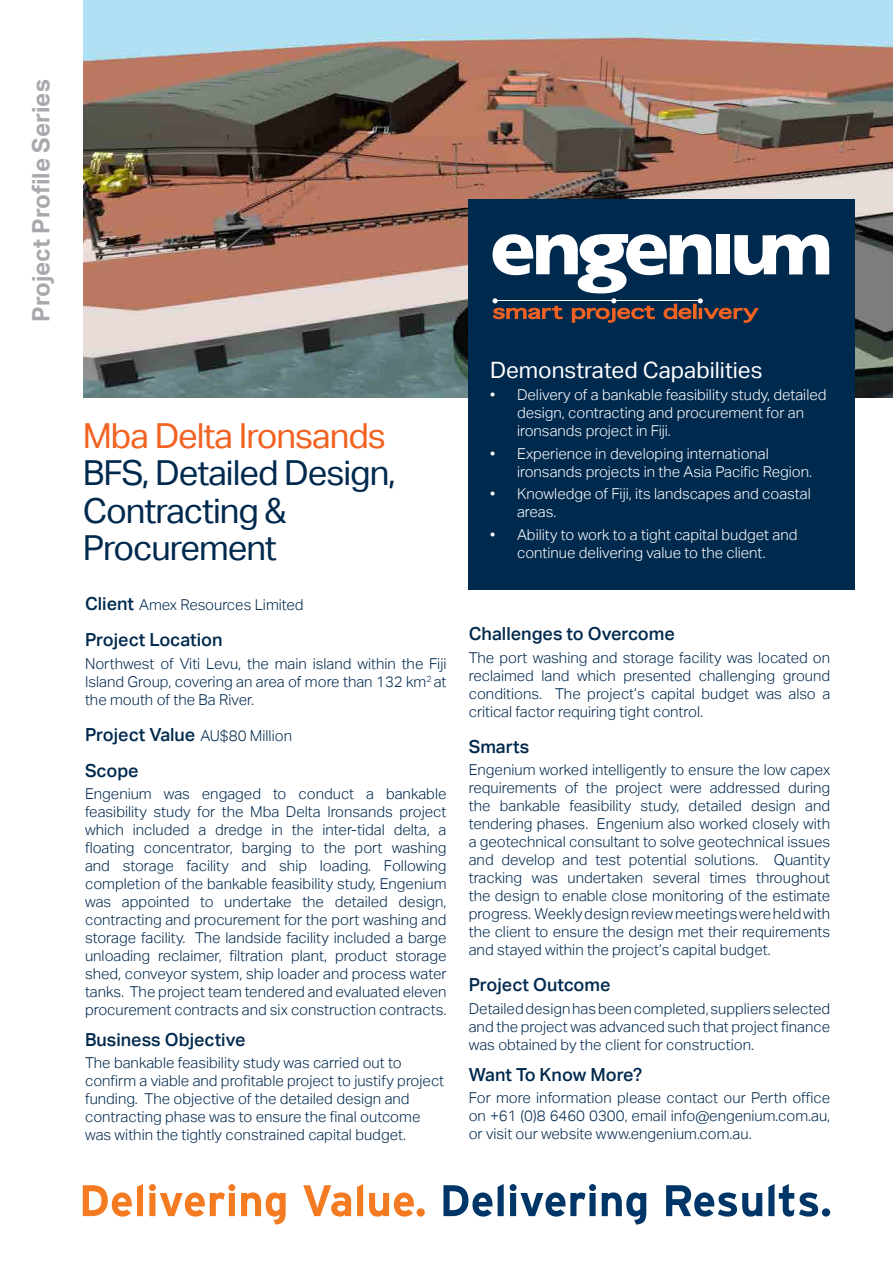
<style>
.page{position:relative;width:893px;height:1263px;background:#fff}
.page>*{position:absolute;margin:0;border:0;box-sizing:border-box;transform-origin:0 0}
.t1{font:34.5px "Aktiv Grotesk";letter-spacing:-.03em;color:#00294e}
.t2{font:34.5px "Aktiv Grotesk";letter-spacing:-.03em;color:#f26221}
.t3{font:700 24px "Aktiv Grotesk";color:#a8a9ad}
.t4{font:22.5px "Aktiv Grotesk";color:#fff}
.t5{font:500 18px "Aktiv Grotesk";color:#00294e}
.t6{font:300 15px/18px "Aktiv Grotesk";color:#00294e;text-align:justify}
.t7{font:300 15px/18px "Aktiv Grotesk";color:#fff}
.s1{font-weight:500;font-size:18px}
.s2{font-weight:300;font-size:15px}
</style>
<div class="page">
<img style="left:83px;top:1px;width:810px;height:396px">
<div style="left:468px;top:199px;width:387px;height:391px;background:#00294e"></div>
<svg style="left:492px;top:234px;width:337px;height:89px"></svg>
<svg style="left:443px;top:1184px;width:387px;height:40px"></svg>
<svg style="left:83px;top:1184px;width:342px;height:40px"></svg>
<p class="t3" style="left:27px;top:321px;width:244px;rotate:-90deg">Project Profile Series</p>
<p class="t2" style="left:83px;top:416px;width:305px">Mba Delta Ironsands</p>
<p class="t1" style="left:83px;top:453px;width:315px">BFS, Detailed Design,</p>
<p class="t1" style="left:83px;top:491px;width:205px">Contracting &amp;</p>
<p class="t1" style="left:83px;top:528px;width:196px">Procurement</p>
<p class="t6" style="left:85px;top:596px;width:220px"><span class="s1">Client</span> Amex Resources Limited</p>
<p class="t5" style="left:85px;top:629px;width:139px">Project Location</p>
<p class="t6" style="left:85px;top:654px;width:363px">Northwest of Viti Levu, the main island within the Fiji Island Group, covering an area of more than 132 km<sup>2</sup> at the mouth of the Ba River.</p>
<p class="t5" style="left:85px;top:724px;width:208px">Project Value <span class="s2">AU$80 Million</span></p>
<p class="t5" style="left:85px;top:760px;width:55px">Scope</p>
<p class="t6" style="left:85px;top:785px;width:363px">Engenium was engaged to conduct a bankable feasibility study for the Mba Delta Ironsands project which included a dredge in the inter-tidal delta, a floating concentrator, barging to the port washing and storage facility and ship loading. Following completion of the bankable feasibility study, Engenium was appointed to undertake the detailed design, contracting and procurement for the port washing and storage facility. The landside facility included a barge unloading reclaimer, filtration plant, product storage shed, conveyor system, ship loader and process water tanks. The project team tendered and evaluated eleven procurement contracts and six construction contracts.</p>
<p class="t5" style="left:85px;top:1029px;width:162px">Business Objective</p>
<p class="t6" style="left:85px;top:1054px;width:361px;text-align:left">The bankable feasibility study was carried out to confirm a viable and profitable project to justify project funding. The objective of the detailed design and contracting phase was to ensure the final outcome was within the tightly constrained capital budget.</p>
<p class="t4" style="left:490px;top:357px;width:274px">Demonstrated Capabilities</p>
<p class="t7" style="left:517px;top:386px;width:311px;text-indent:-27px">• Delivery of a bankable feasibility study, detailed design, contracting and procurement for an ironsands project in Fiji.</p>
<p class="t7" style="left:517px;top:444px;width:297px;text-indent:-27px">• Experience in developing international ironsands projects in the Asia Pacific Region.</p>
<p class="t7" style="left:517px;top:485px;width:295px;text-indent:-27px">• Knowledge of Fiji, its landscapes and coastal areas.</p>
<p class="t7" style="left:490px;top:525px;width:309px;text-align:center">• Ability to work to a tight capital budget and continue delivering value to the client.</p>
<p class="t5" style="left:469px;top:624px;width:208px">Challenges to Overcome</p>
<p class="t6" style="left:469px;top:649px;width:363px">The port washing and storage facility was located on reclaimed land which presented challenging ground conditions. The project’s capital budget was also a critical factor requiring tight control.</p>
<p class="t5" style="left:469px;top:736px;width:62px">Smarts</p>
<p class="t6" style="left:469px;top:761px;width:363px">Engenium worked intelligently to ensure the low capex requirements of the project were addressed during the bankable feasibility study, detailed design and tendering phases. Engenium also worked closely with a geotechnical consultant to solve geotechnical issues and develop and test potential solutions. Quantity tracking was undertaken several times throughout the design to enable close monitoring of the estimate progress. Weekly design review meetings were held with the client to ensure the design met their requirements and stayed within the project’s capital budget.</p>
<p class="t5" style="left:469px;top:975px;width:143px">Project Outcome</p>
<p class="t6" style="left:469px;top:1000px;width:363px">Detailed design has been completed, suppliers selected and the project was advanced such that project finance was obtained by the client for construction.</p>
<p class="t5" style="left:469px;top:1064px;width:175px">Want To Know More?</p>
<p class="t6" style="left:469px;top:1089px;width:363px">For more information please contact our Perth office on +61 (0)8 6460 0300, email info@engenium.com.au, or visit our website www.engenium.com.au.</p>
</div>
